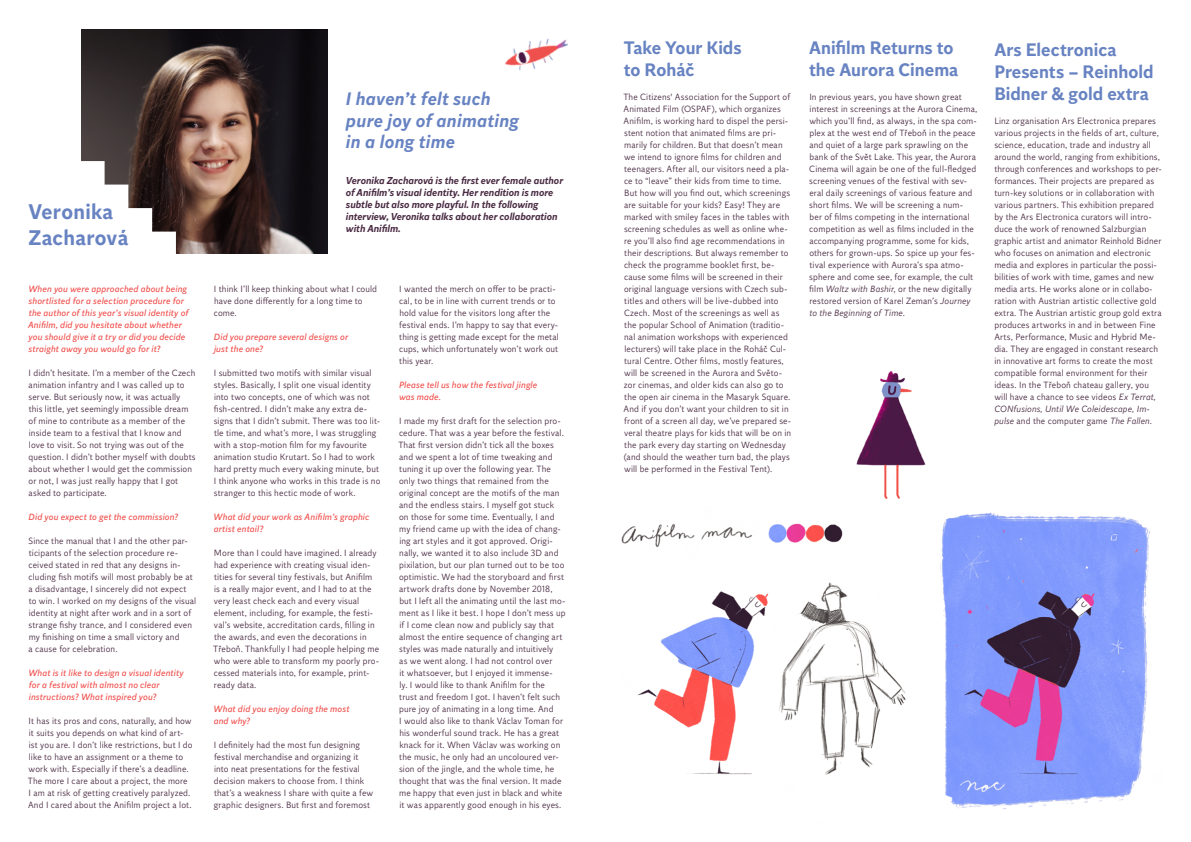
<style>
.page{position:relative;width:1191px;height:842px;background:#fff}
.page>*{position:absolute;margin:0;border:0;box-sizing:border-box;transform-origin:0 0}
.t1{font:500 21.1px/25.3px "Independent Sans";letter-spacing:.015em;color:#6883c2}
.t2{font:500 18px/22px "Independent Sans";color:#6883c2}
.t3{font:italic 500 18px/21.6px "Independent Sans";letter-spacing:.02em;color:#6883c2}
.t4{font:italic 500 10px/12px "Independent Sans";color:#492a42}
.t5{font:300 9px/12px "Independent Sans";letter-spacing:.015em;color:#492a42}
.t6{font:italic 9px/12px "Independent Sans";letter-spacing:.015em;color:#f0514e}
.s1{font-style:italic}
</style>
<div class="page">
<img style="left:505px;top:39px;width:63px;height:32px">
<img style="left:621px;top:512px;width:529px;height:297px">
<img style="left:82px;top:29px;width:245px;height:225px">
<svg style="left:81px;top:161px;width:95px;height:93px"></svg>
<img style="left:856px;top:371px;width:70px;height:128px">
<h1 class="t1" style="left:28px;top:199px;width:102px">Veronika<br>Zacharová</h1>
<p class="t6" style="left:28px;top:283px;width:162px">When you were approached about being shortlisted for a selection procedure for the author of this year’s visual identity of Anifilm, did you hesitate about whether you should give it a try or did you decide straight away you would go for it?</p>
<p class="t5" style="left:29px;top:367px;width:169px">I didn’t hesitate. I’m a member of the Czech animation infantry and I was called up to serve. But seriously now, it was actually this little, yet seemingly impossible dream of mine to contribute as a member of the inside team to a festival that I know and love to visit. So not trying was out of the question. I didn’t bother myself with doubts about whether I would get the commission or not, I was just really happy that I got asked to participate.</p>
<p class="t6" style="left:29px;top:511px;width:151px">Did you expect to get the commission?</p>
<p class="t5" style="left:29px;top:535px;width:169px">Since the manual that I and the other par&shy;ticipants of the selection procedure re&shy;ceived stated in red that any designs in&shy;cluding fish motifs will most probably be at a disadvantage, I sincerely did not expect to win. I worked on my designs of the visual identity at night after work and in a sort of strange fishy trance, and I considered even my finishing on time a small victory and<br>a cause for celebration.</p>
<p class="t6" style="left:28px;top:667px;width:157px">What is it like to design a visual identity for a festival with almost no clear instructions? What inspired you?</p>
<p class="t5" style="left:28px;top:715px;width:166px">It has its pros and cons, naturally, and how it suits you depends on what kind of art&shy;ist you are. I don’t like restrictions, but I do like to have an assignment or a theme to work with. Especially if there’s a deadline.<br>The more I care about a project, the more<br>I am at risk of getting creatively paralyzed.<br>And I cared about the Anifilm project a lot.</p>
<h2 class="t3" style="left:346px;top:88px;width:174px">I haven’t felt such pure joy of animating in a long time</h2>
<p class="t4" style="left:346px;top:175px;width:219px">Veronika Zacharová is the first ever female author of Anifilm’s visual identity. Her rendition is more subtle but also more playful. In the following interview, Veronika talks about her collaboration with Anifilm.</p>
<p class="t5" style="left:214px;top:283px;width:165px">I think I’ll keep thinking about what I could have done differently for a long time to come.</p>
<p class="t6" style="left:214px;top:331px;width:136px">Did you prepare several designs or just the one?</p>
<p class="t5" style="left:214px;top:367px;width:168px">I submitted two motifs with similar visual styles. Basically, I split one visual identity into two concepts, one of which was not fish-centred. I didn’t make any extra de&shy;signs that I didn’t submit. There was too lit&shy;tle time, and what’s more, I was struggling with a stop-motion film for my favourite animation studio Krutart. So I had to work hard pretty much every waking minute, but I think anyone who works in this trade is no stranger to this hectic mode of work.</p>
<p class="t6" style="left:214px;top:511px;width:157px">What did your work as Anifilm’s graphic artist entail?</p>
<p class="t5" style="left:213px;top:547px;width:168px">More than I could have imagined. I already had experience with creating visual iden&shy;tities for several tiny festivals, but Anifilm is a really major event, and I had to at the very least check each and every visual element, including, for example, the festi&shy;val’s website, accreditation cards, filling in the awards, and even the decorations in Třeboň. Thankfully I had people helping me who were able to transform my poorly pro&shy;cessed materials into, for example, print&shy;ready data.</p>
<p class="t6" style="left:214px;top:703px;width:137px">What did you enjoy doing the most and why?</p>
<p class="t5" style="left:214px;top:739px;width:161px">I definitely had the most fun designing festival merchandise and organizing it into neat presentations for the festival decision makers to choose from. I think that’s a weakness I share with quite a few graphic designers. But first and foremost</p>
<p class="t5" style="left:399px;top:283px;width:161px">I wanted the merch on offer to be practi&shy;cal, to be in line with current trends or to hold value for the visitors long after the festival ends. I’m happy to say that every&shy;thing is getting made except for the metal cups, which unfortunately won’t work out this year.</p>
<p class="t6" style="left:399px;top:379px;width:140px">Please tell us how the festival jingle was made.</p>
<p class="t5" style="left:398px;top:415px;width:169px">I made my first draft for the selection pro&shy;cedure. That was a year before the festival.<br>That first version didn’t tick all the boxes and we spent a lot of time tweaking and tuning it up over the following year. The only two things that remained from the original concept are the motifs of the man and the endless stairs. I myself got stuck<br>on those for some time. Eventually, I and my friend came up with the idea of chang&shy;ing art styles and it got approved. Origi&shy;nally, we wanted it to also include 3D and pixilation, but our plan turned out to be too optimistic. We had the storyboard and first artwork drafts done by November 2018, but I left all the animating until the last mo&shy;ment as I like it best. I hope I don’t mess up if I come clean now and publicly say that almost the entire sequence of changing art styles was made naturally and intuitively<br>as we went along. I had not control over<br>it whatsoever, but I enjoyed it immense-<br>ly. I would like to thank Anifilm for the<br>trust and freedom I got. I haven’t felt such pure joy of animating in a long time. And<br>I would also like to thank Václav Toman for his wonderful sound track. He has a great knack for it. When Václav was working on the music, he only had an uncoloured ver&shy;sion of the jingle, and the whole time, he thought that was the final version. It made me happy that even just in black and white it was apparently good enough in his eyes.</p>
<h2 class="t2" style="left:624px;top:37px;width:119px">Take Your Kids to Roháč</h2>
<p class="t5" style="left:623px;top:91px;width:169px">The Citizens' Association for the Support of Animated Film (OSPAF), which organizes Anifilm, is working hard to dispel the persi&shy;stent notion that animated films are pri&shy;marily for children. But that doesn’t mean we intend to ignore films for children and teenagers. After all, our visitors need a pla&shy;ce to “leave” their kids from time to time.<br>But how will you find out, which screenings are suitable for your kids? Easy! They are marked with smiley faces in the tables with screening schedules as well as online whe&shy;re you’ll also find age recommendations in their descriptions. But always remember to check the programme booklet first, be&shy;cause some films will be screened in their original language versions with Czech sub&shy;titles and others will be live-dubbed into Czech. Most of the screenings as well as the popular School of Animation (traditio&shy;nal animation workshops with experienced lecturers) will take place in the Roháč Cul&shy;tural Centre. Other films, mostly features, will be screened in the Aurora and Světo&shy;zor cinemas, and older kids can also go to the open air cinema in the Masaryk Square.<br>And if you don’t want your children to sit in front of a screen all day, we’ve prepared se&shy;veral theatre plays for kids that will be on in the park every day starting on Wednesday (and should the weather turn bad, the plays will be performed in the Festival Tent).</p>
<h2 class="t2" style="left:809px;top:37px;width:151px">Anifilm Returns to the Aurora Cinema</h2>
<p class="t5" style="left:809px;top:91px;width:170px">In previous years, you have shown great interest in screenings at the Aurora Cinema, which you’ll find, as always, in the spa com&shy;plex at the west end of Třeboň in the peace and quiet of a large park sprawling on the bank of the Svět Lake. This year, the Aurora Cinema will again be one of the full-fledged screening venues of the festival with sev&shy;eral daily screenings of various feature and short films. We will be screening a num&shy;ber of films competing in the international competition as well as films included in the accompanying programme, some for kids, others for grown-ups. So spice up your fes&shy;tival experience with Aurora’s spa atmo&shy;sphere and come see, for example, the cult film <span class="s1">Waltz with Bashir</span>, or the new digitally restored version of Karel Zeman’s <span class="s1">Journey to the Beginning of Time</span>.</p>
<h2 class="t2" style="left:994px;top:39px;width:161px">Ars Electronica<br>Presents – Reinhold<br>Bidner &amp; gold extra</h2>
<p class="t5" style="left:994px;top:115px;width:169px">Linz organisation Ars Electronica prepares various projects in the fields of art, culture, science, education, trade and industry all around the world, ranging from exhibitions, through conferences and workshops to per&shy;formances. Their projects are prepared as turn-key solutions or in collaboration with various partners. This exhibition prepared by the Ars Electronica curators will intro&shy;duce the work of renowned Salzburgian graphic artist and animator Reinhold Bidner who focuses on animation and electronic media and explores in particular the possi&shy;bilities of work with time, games and new media arts. He works alone or in collabo&shy;ration with Austrian artistic collective gold extra. The Austrian artistic group gold extra produces artworks in and in between Fine Arts, Performance, Music and Hybrid Me&shy;dia. They are engaged in constant research in innovative art forms to create the most compatible formal environment for their ideas. In the Třeboň chateau gallery, you will have a chance to see videos <span class="s1">Ex Terrat, CONfusions, Until We Coleidescape, Im&shy;pulse</span> and the computer game <span class="s1">The Fallen</span>.</p>
</div>
